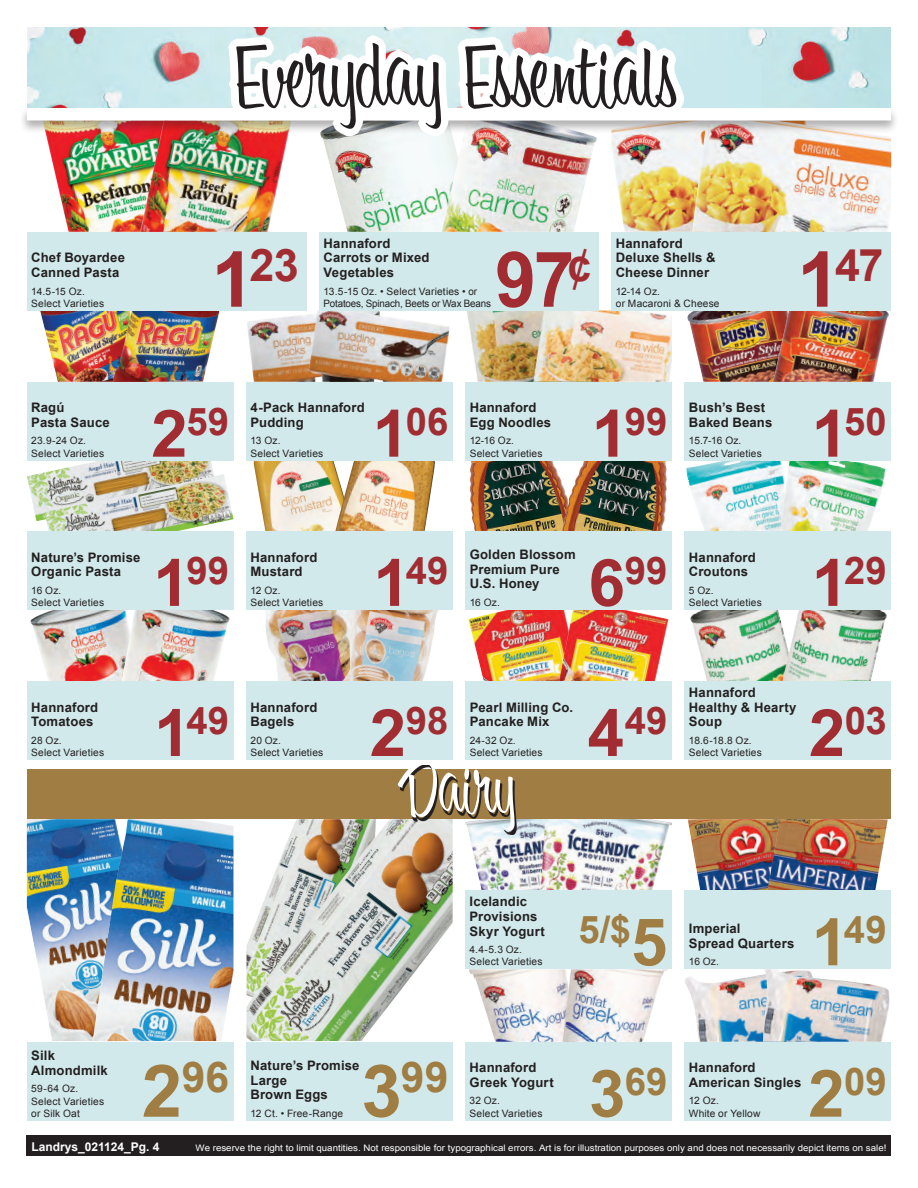
<style>
.page{position:relative;width:918px;height:1188px;background:#fff}
.page>*{position:absolute;margin:0;border:0;box-sizing:border-box;transform-origin:0 0}
.t1{font:90px "Bounce Script";color:#231f20}
.t2{font:700 77.1px "Arial";color:#a12c31;scale:.95 1}
.t3{font:72.9px "Bounce Script";color:#fff}
.t4{font:700 72.75px "Arial";color:#9f7d43}
.t5{font:700 65.55px "Arial";color:#9f7d43}
.t6{font:700 45px "Arial";color:#a12c31}
.t7{font:700 42.45px "Arial";color:#9f7d43}
.t8{font:700 38.1px "Arial";letter-spacing:.005em;color:#a12c31}
.t9{font:700 38.1px "Arial";color:#9f7d43}
.t10{font:700 13.05px/14.5px "Arial";letter-spacing:.015em;color:#231f20}
.t11{font:700 12px "Arial";color:#fff}
.t12{font:10.2px/12.1px "Arial";letter-spacing:.02em;color:#231f20}
.t13{font:10.2px/12.1px "Arial";letter-spacing:-.01em;color:#231f20}
.t14{font:9px "Arial";color:#fff;scale:1.08 1}
.s1{font-size:77.1px}
.s2{font-size:65.55px}
.s3{font-size:72.75px}
</style>
<div class="page">
<div style="left:27px;top:770px;width:864px;height:49px;background:#9f7d43"></div>
<img style="left:46px;top:134px;width:94px;height:98px">
<img style="left:140px;top:134px;width:148px;height:98px">
<img style="left:321px;top:136px;width:121px;height:96px">
<img style="left:442px;top:136px;width:155px;height:96px">
<img style="left:612px;top:134px;width:80px;height:98px">
<img style="left:692px;top:134px;width:199px;height:98px">
<img style="left:27px;top:460px;width:189px;height:61px">
<img style="left:45px;top:474px;width:188px;height:57px">
<img style="left:40px;top:310px;width:73px;height:72px">
<img style="left:113px;top:310px;width:107px;height:72px">
<img style="left:30px;top:610px;width:92px;height:71px">
<img style="left:122px;top:610px;width:108px;height:71px">
<div style="left:27px;top:681px;width:206px;height:79px;background:#d1e9eb"></div>
<div style="left:27px;top:531px;width:206px;height:79px;background:#d1e9eb"></div>
<div style="left:27px;top:382px;width:206px;height:78px;background:#d1e9eb"></div>
<img style="left:254px;top:460px;width:81px;height:71px">
<img style="left:335px;top:460px;width:100px;height:71px">
<img style="left:246px;top:310px;width:54px;height:72px">
<img style="left:300px;top:310px;width:153px;height:72px">
<img style="left:265px;top:610px;width:77px;height:71px">
<img style="left:342px;top:610px;width:96px;height:71px">
<div style="left:246px;top:681px;width:207px;height:79px;background:#d1e9eb"></div>
<div style="left:246px;top:531px;width:207px;height:79px;background:#d1e9eb"></div>
<div style="left:246px;top:382px;width:207px;height:78px;background:#d1e9eb"></div>
<img style="left:470px;top:460px;width:92px;height:71px">
<img style="left:562px;top:460px;width:105px;height:71px">
<img style="left:465px;top:310px;width:65px;height:72px">
<img style="left:530px;top:310px;width:142px;height:72px">
<img style="left:468px;top:610px;width:91px;height:71px">
<img style="left:559px;top:610px;width:110px;height:71px">
<div style="left:465px;top:681px;width:207px;height:79px;background:#d1e9eb"></div>
<div style="left:465px;top:531px;width:207px;height:79px;background:#d1e9eb"></div>
<div style="left:465px;top:382px;width:207px;height:78px;background:#d1e9eb"></div>
<img style="left:686px;top:460px;width:95px;height:71px">
<img style="left:781px;top:460px;width:106px;height:71px">
<img style="left:687px;top:310px;width:86px;height:72px">
<img style="left:773px;top:310px;width:116px;height:72px">
<img style="left:690px;top:610px;width:85px;height:71px">
<img style="left:775px;top:610px;width:112px;height:71px">
<div style="left:685px;top:681px;width:206px;height:79px;background:#d1e9eb"></div>
<div style="left:685px;top:531px;width:206px;height:79px;background:#d1e9eb"></div>
<div style="left:685px;top:382px;width:206px;height:78px;background:#d1e9eb"></div>
<div style="left:27px;top:232px;width:280px;height:78px;background:#d1e9eb"></div>
<div style="left:319px;top:232px;width:280px;height:78px;background:#d1e9eb"></div>
<div style="left:611px;top:232px;width:280px;height:78px;background:#d1e9eb"></div>
<img style="left:27px;top:819px;width:66px;height:222px">
<img style="left:93px;top:819px;width:140px;height:222px">
<img style="left:469px;top:819px;width:72px;height:71px">
<img style="left:541px;top:819px;width:131px;height:71px">
<img style="left:469px;top:969px;width:93px;height:73px">
<img style="left:562px;top:969px;width:106px;height:73px">
<img style="left:247px;top:819px;width:206px;height:222px">
<img style="left:688px;top:819px;width:80px;height:71px">
<img style="left:768px;top:819px;width:120px;height:71px">
<img style="left:685px;top:974px;width:78px;height:68px">
<img style="left:763px;top:969px;width:127px;height:73px">
<div style="left:27px;top:1042px;width:206px;height:78px;background:#d1e9eb"></div>
<div style="left:465px;top:890px;width:207px;height:79px;background:#d1e9eb"></div>
<div style="left:465px;top:1042px;width:207px;height:78px;background:#d1e9eb"></div>
<div style="left:246px;top:1042px;width:207px;height:78px;background:#d1e9eb"></div>
<div style="left:684px;top:890px;width:207px;height:79px;background:#d1e9eb"></div>
<div style="left:684px;top:1042px;width:207px;height:78px;background:#d1e9eb"></div>
<div style="left:27px;top:1136px;width:864px;height:20px;background:#231f20"></div>
<div style="left:19px;top:107px;width:879px;height:27px;background:#231f20;opacity:.35"></div>
<div style="left:27px;top:108px;width:864px;height:12px;background:#fff"></div>
<img style="left:27px;top:27px;width:864px;height:81px">
<svg style="left:400px;top:765px;width:117px;height:70px"></svg>
<svg style="left:229px;top:36px;width:455px;height:100px"></svg>
<h1 class="t1" style="left:233px;top:26px;width:446px">Everyday Essentials</h1>
<p class="t10" style="left:31px;top:251px;width:95px">Chef Boyardee<br>Canned Pasta</p>
<p class="t12" style="left:31px;top:285px;width:74px">14.5-15 Oz.<br>Select Varieties</p>
<h3 class="t6" style="left:211px;top:236px;width:89px"><span class="s1">1</span>23</h3>
<p class="t10" style="left:324px;top:236px;width:108px">Hannaford<br>Carrots or Mixed<br>Vegetables</p>
<p class="t13" style="left:324px;top:285px;width:169px">13.5-15 Oz. • Select Varieties • or<br>Potatoes, Spinach, Beets or Wax Beans</p>
<h2 class="t2" style="left:495px;top:229px;width:103px">97<sup>¢</sup></h2>
<p class="t10" style="left:616px;top:236px;width:101px">Hannaford<br>Deluxe Shells &amp;<br>Cheese Dinner</p>
<p class="t12" style="left:616px;top:285px;width:105px">12-14 Oz.<br>or Macaroni &amp; Cheese</p>
<h3 class="t6" style="left:797px;top:236px;width:88px"><span class="s1">1</span>47</h3>
<p class="t10" style="left:31px;top:401px;width:80px">Ragú<br>Pasta Sauce</p>
<p class="t12" style="left:31px;top:435px;width:74px">23.9-24 Oz.<br>Select Varieties</p>
<h3 class="t8" style="left:151px;top:396px;width:79px"><span class="s2">2</span>59</h3>
<p class="t10" style="left:251px;top:401px;width:116px">4-Pack Hannaford<br>Pudding</p>
<p class="t12" style="left:251px;top:435px;width:74px">13 Oz.<br>Select Varieties</p>
<h3 class="t8" style="left:373px;top:396px;width:77px"><span class="s2">1</span>06</h3>
<p class="t10" style="left:470px;top:401px;width:83px">Hannaford<br>Egg Noodles</p>
<p class="t12" style="left:470px;top:435px;width:74px">12-16 Oz.<br>Select Varieties</p>
<h3 class="t8" style="left:592px;top:396px;width:77px"><span class="s2">1</span>99</h3>
<p class="t10" style="left:689px;top:401px;width:85px">Bush’s Best<br>Baked Beans</p>
<p class="t12" style="left:689px;top:435px;width:74px">15.7-16 Oz.<br>Select Varieties</p>
<h3 class="t8" style="left:812px;top:396px;width:77px"><span class="s2">1</span>50</h3>
<p class="t10" style="left:31px;top:550px;width:111px">Nature’s Promise<br>Organic Pasta</p>
<p class="t12" style="left:31px;top:584px;width:74px">16 Oz.<br>Select Varieties</p>
<h3 class="t8" style="left:153px;top:546px;width:77px"><span class="s2">1</span>99</h3>
<p class="t10" style="left:251px;top:550px;width:68px">Hannaford<br>Mustard</p>
<p class="t12" style="left:251px;top:584px;width:74px">12 Oz.<br>Select Varieties</p>
<p class="t10" style="left:31px;top:700px;width:68px">Hannaford<br>Tomatoes</p>
<p class="t12" style="left:31px;top:734px;width:74px">28 Oz.<br>Select Varieties</p>
<h3 class="t8" style="left:154px;top:696px;width:77px"><span class="s2">1</span>49</h3>
<p class="t10" style="left:251px;top:700px;width:68px">Hannaford<br>Bagels</p>
<p class="t12" style="left:251px;top:734px;width:74px">20 Oz.<br>Select Varieties</p>
<h3 class="t8" style="left:373px;top:546px;width:77px"><span class="s2">1</span>49</h3>
<p class="t10" style="left:470px;top:548px;width:108px">Golden Blossom<br>Premium Pure<br>U.S. Honey</p>
<p class="t12" style="left:470px;top:596px;width:32px">16 Oz.</p>
<h3 class="t8" style="left:589px;top:546px;width:80px"><span class="s2">6</span>99</h3>
<p class="t10" style="left:689px;top:550px;width:68px">Hannaford<br>Croutons</p>
<p class="t12" style="left:689px;top:584px;width:74px">5 Oz.<br>Select Varieties</p>
<h3 class="t8" style="left:812px;top:546px;width:77px"><span class="s2">1</span>29</h3>
<h3 class="t8" style="left:370px;top:696px;width:80px"><span class="s2">2</span>98</h3>
<p class="t10" style="left:470px;top:700px;width:105px">Pearl Milling Co.<br>Pancake Mix</p>
<p class="t12" style="left:470px;top:734px;width:74px">24-32 Oz.<br>Select Varieties</p>
<h3 class="t3" style="left:402px;top:748px;width:115px">Dairy</h3>
<h3 class="t8" style="left:588px;top:696px;width:81px"><span class="s2">4</span>49</h3>
<p class="t10" style="left:689px;top:686px;width:109px">Hannaford<br>Healthy &amp; Hearty<br>Soup</p>
<p class="t12" style="left:689px;top:734px;width:74px">18.6-18.8 Oz.<br>Select Varieties</p>
<h3 class="t8" style="left:809px;top:696px;width:79px"><span class="s2">2</span>03</h3>
<p class="t10" style="left:470px;top:895px;width:77px">Icelandic<br>Provisions<br>Skyr Yogurt</p>
<p class="t12" style="left:470px;top:944px;width:74px">4.4-5.3 Oz.<br>Select Varieties</p>
<h3 class="t9" style="left:578px;top:905px;width:90px">5/$<span class="s2">5</span></h3>
<p class="t10" style="left:689px;top:922px;width:107px">Imperial<br>Spread Quarters</p>
<h3 class="t9" style="left:844px;top:905px;width:44px">49</h3>
<p class="t12" style="left:689px;top:956px;width:32px">16 Oz.</p>
<h3 class="t5" style="left:812px;top:899px;width:38px">1</h3>
<p class="t10" style="left:31px;top:1049px;width:78px">Silk<br>Almondmilk</p>
<p class="t12" style="left:31px;top:1083px;width:74px">59-64 Oz.<br>Select Varieties or Silk Oat</p>
<h3 class="t7" style="left:142px;top:1050px;width:89px"><span class="s3">2</span>96</h3>
<p class="t10" style="left:251px;top:1059px;width:111px">Nature’s Promise<br>Large<br>Brown Eggs</p>
<p class="t12" style="left:251px;top:1107px;width:94px">12 Ct. • Free-Range</p>
<h3 class="t7" style="left:401px;top:1050px;width:49px">99</h3>
<h3 class="t4" style="left:361px;top:1043px;width:42px">3</h3>
<p class="t10" style="left:470px;top:1061px;width:86px">Hannaford<br>Greek Yogurt</p>
<p class="t12" style="left:470px;top:1095px;width:32px">32 Oz.</p>
<p class="t12" style="left:470px;top:1107px;width:74px">Select Varieties</p>
<h3 class="t9" style="left:589px;top:1056px;width:80px"><span class="s2">3</span>69</h3>
<p class="t10" style="left:689px;top:1061px;width:114px">Hannaford<br>American Singles</p>
<p class="t12" style="left:689px;top:1095px;width:73px">12 Oz.<br>White or Yellow</p>
<h3 class="t9" style="left:808px;top:1056px;width:80px"><span class="s2">2</span>09</h3>
<p class="t11" style="left:32px;top:1138px;width:130px">Landrys_021124_Pg. 4</p>
<p class="t14" style="left:196px;top:1141px;width:641px">We reserve the right to limit quantities. Not responsible for typographical errors. Art is for illustration purposes only and does not necessarily depict items on sale!</p>
</div>
